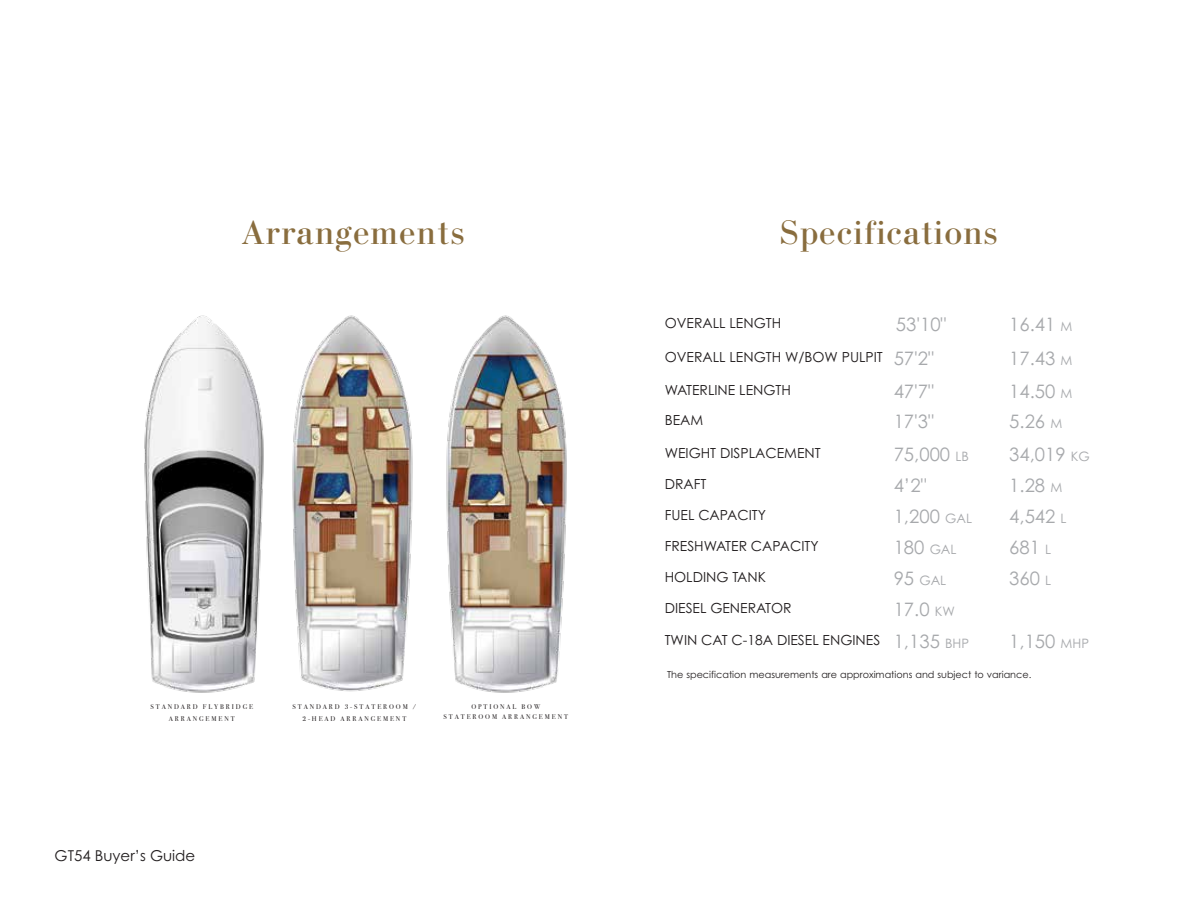
<style>
.page{position:relative;width:1188px;height:918px;background:#fff}
.page>*{position:absolute;margin:0;border:0;box-sizing:border-box;transform-origin:0 0}
.t1{font:36px "Bodoni";letter-spacing:.04em;color:#896d3e}
.t2{font:18.6px/30px "Century Gothic Std";color:#a7a9ac}
.t3{font:15px "Century Gothic Std";color:#231f20}
.t4{font:13.95px "Century Gothic Std";color:#231f20}
.t5{font:13.05px "Century Gothic Std";color:#a7a9ac}
.t6{font:9.6px "Century Gothic Std";color:#231f20}
.t7{font:6.75px/11.7px "Bodoni Svty Two ITCTT";letter-spacing:.28em;color:#231f20;text-align:center}
.s1{font-size:13.05px}
.s2{font-size:18.6px}
</style>
<div class="page">
<img style="left:144px;top:315px;width:120px;height:378px">
<img style="left:292px;top:315px;width:121px;height:377px">
<img style="left:446px;top:315px;width:121px;height:378px">
<h1 class="t1" style="left:242px;top:211px;width:224px">Arrangements</h1>
<h1 class="t1" style="left:780px;top:211px;width:219px">Specifications</h1>
<p class="t4" style="left:665px;top:314px;width:118px">OVERALL LENGTH</p>
<h2 class="t2" style="left:896px;top:309px;width:52px">53'10"</h2>
<h2 class="t2" style="left:1009px;top:309px;width:65px">16.41 <span class="s1">M</span></h2>
<p class="t4" style="left:665px;top:348px;width:220px">OVERALL LENGTH W/BOW PULPIT</p>
<h2 class="t2" style="left:894px;top:343px;width:42px">57'2"</h2>
<h2 class="t2" style="left:1009px;top:343px;width:65px">17.43 <span class="s1">M</span></h2>
<p class="t4" style="left:665px;top:381px;width:128px">WATERLINE LENGTH</p>
<p class="t4" style="left:665px;top:412px;width:40px">BEAM</p>
<p class="t4" style="left:665px;top:445px;width:157px">WEIGHT DISPLACEMENT</p>
<h2 class="t2" style="left:894px;top:376px;width:42px">47'7"<br>17'3"</h2>
<h2 class="t2" style="left:894px;top:439px;width:77px">75,000 <span class="s1">LB</span></h2>
<h2 class="t2" style="left:1009px;top:376px;width:65px">14.50 <span class="s1">M<br></span>5.26 <span class="s1">M</span></h2>
<h2 class="t2" style="left:1009px;top:439px;width:82px">34,019 <span class="s1">KG</span></h2>
<p class="t4" style="left:665px;top:476px;width:43px">DRAFT</p>
<h2 class="t2" style="left:894px;top:470px;width:34px">4’2"</h2>
<h2 class="t2" style="left:1009px;top:470px;width:55px">1.28 <span class="s1">M</span></h2>
<p class="t4" style="left:665px;top:507px;width:103px">FUEL CAPACITY</p>
<p class="t4" style="left:665px;top:538px;width:155px">FRESHWATER CAPACITY</p>
<h2 class="t2" style="left:894px;top:501px;width:80px;line-height:31px">1,200 <span class="s1">GAL<br></span>180 <span class="s1">GAL</span></h2>
<h2 class="t2" style="left:1009px;top:501px;width:59px;line-height:31px">4,542 <span class="s1">L<br></span>681 <span class="s1">L</span></h2>
<p class="t4" style="left:665px;top:569px;width:103px">HOLDING TANK</p>
<p class="t4" style="left:665px;top:600px;width:128px">DIESEL GENERATOR</p>
<p class="t5" style="left:894px;top:573px;width:54px"><span class="s2">95</span> GAL</p>
<h2 class="t2" style="left:894px;top:594px;width:63px">17.0 <span class="s1">KW</span></h2>
<h2 class="t2" style="left:1009px;top:563px;width:43px">360 <span class="s1">L</span></h2>
<p class="t4" style="left:665px;top:632px;width:217px">TWIN CAT C-18A DIESEL ENGINES</p>
<h2 class="t2" style="left:894px;top:626px;width:77px">1,135 <span class="s1">BHP</span></h2>
<h2 class="t2" style="left:1009px;top:626px;width:81px">1,150 <span class="s1">MHP</span></h2>
<p class="t7" style="left:151px;top:700px;width:104px">STANDARD FLYBRIDGE<br>ARRANGEMENT</p>
<p class="t7" style="left:293px;top:700px;width:125px">STANDARD 3-STATEROOM /<br>2-HEAD ARRANGEMENT</p>
<p class="t7" style="left:444px;top:701px;width:126px;line-height:9.8px">OPTIONAL BOW<br>STATEROOM ARRANGEMENT</p>
<p class="t3" style="left:55px;top:846px;width:142px">GT54 Buyer’s Guide</p>
<p class="t6" style="left:667px;top:668px;width:366px">The specification measurements are approximations and subject to variance.</p>
</div>
